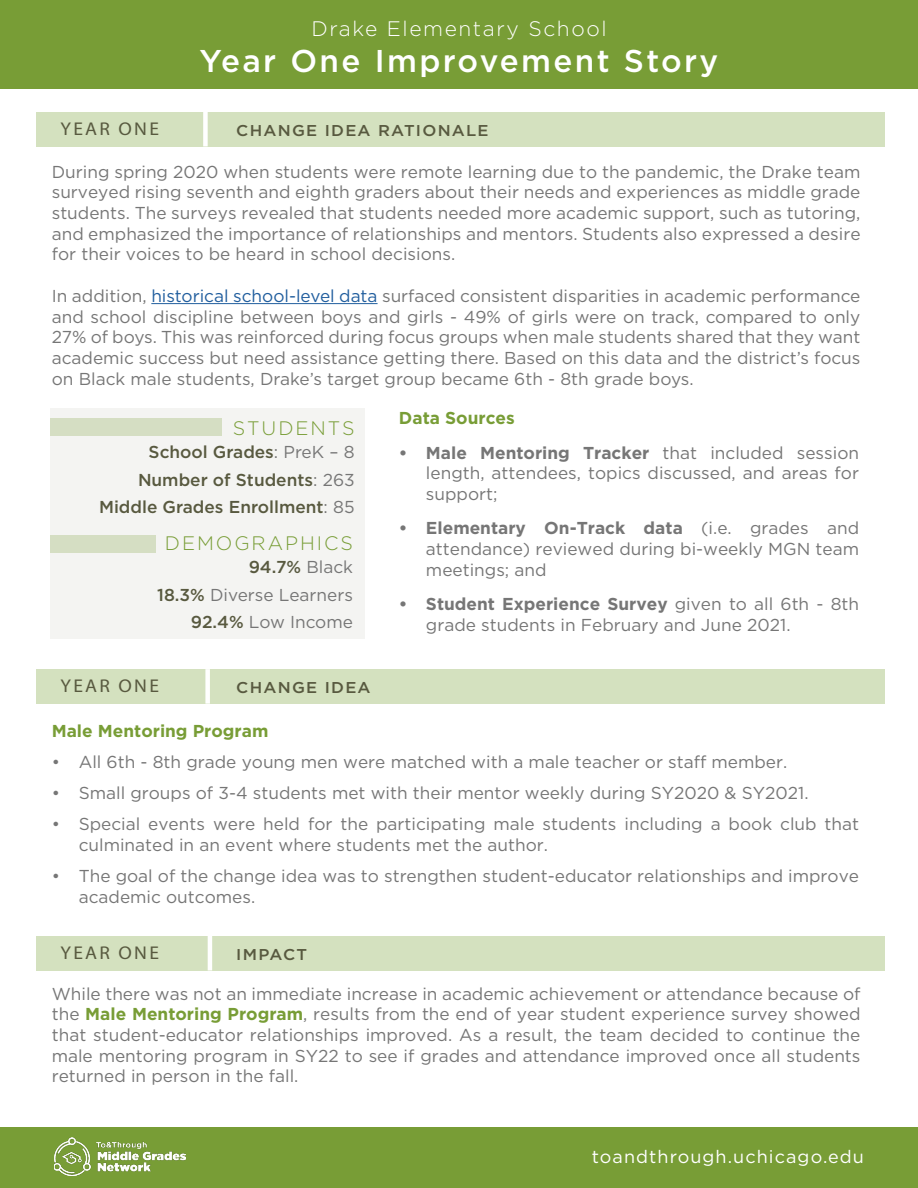
<style>
.page{position:relative;width:918px;height:1188px;background:#fff}
.page>*{position:absolute;margin:0;border:0;box-sizing:border-box;transform-origin:0 0}
.t1{font:500 31.5px "Gotham";letter-spacing:.075em;color:#fff}
.t2{font:300 21px "Gotham";letter-spacing:.075em;color:#fff}
.t3{font:300 19.5px "Gotham";letter-spacing:.1em;color:#789d36}
.t4{font:18.6px "Myriad Pro";letter-spacing:.12em;color:#58593f;scale:1.05 1}
.t5{font:18px "Gotham";letter-spacing:.06em;color:#fff}
.t6{font:17.25px/20.7px "Gotham";color:#767676;text-align:justify}
.t7{font:500 17.25px/27.3px "Gotham";color:#58593f;text-align:right}
.t8{font:700 17.25px "Gotham";color:#789d36}
.t9{font:500 15.6px "Gotham";letter-spacing:.075em;color:#58593f;scale:1.05 1}
.s1{color:#215e9e}
.s2{font-weight:700}
.s3{font-weight:400;color:#767676}
.s4{font-weight:500;color:#58593f}
.s5{font-weight:700;color:#789d36}
</style>
<div class="page">
<div style="left:50px;top:409px;width:315px;height:230px;background:#f4f4f2"></div>
<div style="left:0;top:1128px;width:918px;height:60px;background:#789d36"></div>
<img style="left:54px;top:1137px;width:132px;height:39px">
<div style="left:0;top:0;width:918px;height:88px;background:#789d36"></div>
<div style="left:36px;top:112px;width:849px;height:34px;background:#d4e1bf"></div>
<div style="left:203px;top:112px;width:5px;height:34px;background:#fff"></div>
<hr style="left:151px;top:303px;width:227px;height:1px;background:#215e9e">
<div style="left:50px;top:418px;width:172px;height:18px;background:#d5dec3"></div>
<div style="left:50px;top:536px;width:106px;height:17px;background:#d5dec3"></div>
<div style="left:36px;top:669px;width:849px;height:35px;background:#d4e1bf"></div>
<div style="left:205px;top:669px;width:5px;height:35px;background:#fff"></div>
<div style="left:36px;top:936px;width:849px;height:34px;background:#d4e1bf"></div>
<hr style="left:208px;top:936px;width:4px;height:34px;background:#fff">
<p class="t2" style="left:311px;top:15px;width:297px">Drake Elementary School</p>
<h1 class="t1" style="left:200px;top:41px;width:520px">Year One Improvement Story</h1>
<p class="t4" style="left:61px;top:117px;width:95px">YEAR ONE</p>
<p class="t9" style="left:236px;top:120px;width:242px">CHANGE IDEA RATIONALE</p>
<p class="t6" style="left:52px;top:161px;width:810px">During spring 2020 when students were remote learning due to the pandemic, the Drake team surveyed rising seventh and eighth graders about their needs and experiences as middle grade students. The surveys revealed that students needed more academic support, such as tutoring, and emphasized the importance of relationships and mentors. Students also expressed a desire for their voices to be heard in school decisions.</p>
<p class="t6" style="left:52px;top:285px;width:810px">In addition, <span class="s1">historical school-level data</span> surfaced consistent disparities in academic performance and school discipline between boys and girls - 49% of girls were on track, compared to only 27% of boys. This was reinforced during focus groups when male students shared that they want academic success but need assistance getting there. Based on this data and the district’s focus on Black male students, Drake’s target group became 6th - 8th grade boys.</p>
<p class="t8" style="left:399px;top:407px;width:117px">Data Sources</p>
<p class="t6" style="left:426px;top:442px;width:435px;text-indent:-27px"><span class="s2">• Male Mentoring Tracker</span> that included session length, attendees, topics discussed, and areas for support;</p>
<p class="t6" style="left:426px;top:517px;width:435px;text-indent:-27px"><span class="s2">• Elementary On-Track data</span> (i.e. grades and attendance) reviewed during bi-weekly MGN team meetings; and</p>
<p class="t6" style="left:426px;top:593px;width:435px;text-indent:-27px"><span class="s2">• Student Experience Survey</span> given to all 6th - 8th grade students in February and June 2021.</p>
<p class="t3" style="left:233px;top:416px;width:123px">STUDENTS</p>
<p class="t7" style="left:99px;top:438px;width:257px">School Grades<span class="s3">: PreK – 8<br></span>Number of Students<span class="s3">: 263<br></span>Middle Grades Enrollment<span class="s3">: 85</span></p>
<p class="t3" style="left:165px;top:531px;width:190px">DEMOGRAPHICS</p>
<p class="t6" style="left:157px;top:553px;width:197px;line-height:27.3px;text-align:right"><span class="s4">94.7%</span> Black<br><span class="s4">18.3%</span> Diverse Learners<br><span class="s4">92.4%</span> Low Income</p>
<p class="t4" style="left:61px;top:675px;width:95px">YEAR ONE</p>
<p class="t9" style="left:236px;top:677px;width:129px">CHANGE IDEA</p>
<p class="t8" style="left:52px;top:719px;width:218px">Male Mentoring Program</p>
<p class="t6" style="left:52px;top:751px;width:737px">• All 6th - 8th grade young men were matched with a male teacher or staff member.</p>
<p class="t6" style="left:52px;top:782px;width:758px">• Small groups of 3-4 students met with their mentor weekly during SY2020 &amp; SY2021.</p>
<p class="t6" style="left:79px;top:813px;width:782px;text-indent:-27px">• Special events were held for the participating male students including a book club that culminated in an event where students met the author.</p>
<p class="t6" style="left:79px;top:865px;width:782px;text-indent:-27px">• The goal of the change idea was to strengthen student-educator relationships and improve academic outcomes.</p>
<p class="t4" style="left:61px;top:941px;width:95px">YEAR ONE</p>
<p class="t9" style="left:236px;top:944px;width:69px">IMPACT</p>
<p class="t6" style="left:52px;top:983px;width:810px">While there was not an immediate increase in academic achievement or attendance because of the <span class="s5">Male Mentoring Program</span>, results from the end of year student experience survey showed that student-educator relationships improved. As a result, the team decided to continue the male mentoring program in SY22 to see if grades and attendance improved once all students returned in person in the fall.</p>
<p class="t5" style="left:592px;top:1146px;width:274px">toandthrough.uchicago.edu</p>
</div>
